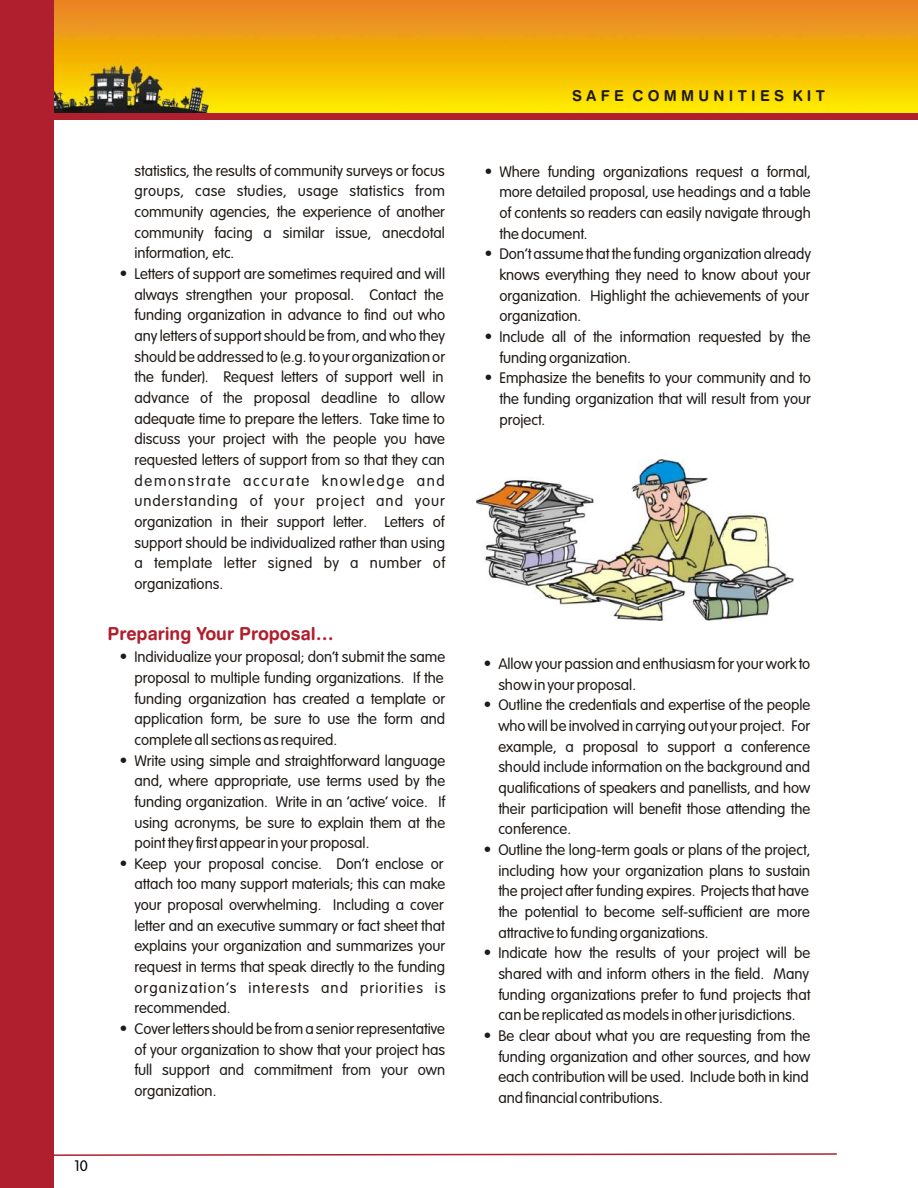
<style>
.page{position:relative;width:918px;height:1188px;background:#fff}
.page>*{position:absolute;margin:0;border:0;box-sizing:border-box;transform-origin:0 0}
.t1{font:18px "Swis 721 Bd Rnd BT";color:#b01f2e}
.t2{font:15px/20.7px "VAG Rounded Lt";color:#1f1a17}
.t3{font:15px "Swis 721 Bd Rnd BT";letter-spacing:.285em;color:#1f1a17}
.t4{font:15px "VAG Rounded Lt";color:#000}
</style>
<div class="page">
<img style="left:54px;top:0;width:864px;height:114px">
<div style="left:0;top:0;width:54px;height:1188px;background:#b01f2e"></div>
<div style="left:51px;top:114px;width:867px;height:6px;background:#b01f2e"></div>
<svg style="left:54px;top:1153px;width:783px;height:3px"></svg>
<img style="left:477px;top:460px;width:317px;height:160px">
<p class="t2" style="left:134px;top:161px;width:312px">statistics, the results of community surveys or focus groups, case studies, usage statistics from community agencies, the experience of another community facing a similar issue, anecdotal information, etc.<br>Letters of support are sometimes required and will always strengthen your proposal. Contact the funding organization in advance to find out who any letters of support should be from, and who they should be addressed to (e.g. to your organization or the funder). Request letters of support well in advance of the proposal deadline to allow adequate time to prepare the letters. Take time to discuss your project with the people you have requested letters of support from so that they can demonstrate accurate knowledge and understanding of your project and your organization in their support letter. Letters of support should be individualized rather than using a template letter signed by a number of organizations.</p>
<p class="t1" style="left:107px;top:627px;width:228px">Preparing Your Proposal…</p>
<p class="t2" style="left:134px;top:648px;width:313px">Individualize your proposal; don't submit the same proposal to multiple funding organizations. If the funding organization has created a template or application form, be sure to use the form and complete all sections as required.<br>Write using simple and straightforward language and, where appropriate, use terms used by the funding organization. Write in an 'active' voice. If using acronyms, be sure to explain them at the point they first appear in your proposal.<br>Keep your proposal concise. Don't enclose or attach too many support materials; this can make your proposal overwhelming. Including a cover letter and an executive summary or fact sheet that explains your organization and summarizes your request in terms that speak directly to the funding organization's interests and priorities is recommended.<br>Cover letters should be from a senior representative of your organization to show that your project has full support and commitment from your own organization.</p>
<p class="t4" style="left:75px;top:1159px;width:15px">10</p>
<p class="t3" style="left:572px;top:90px;width:254px">SAFE COMMUNITIES KIT</p>
<p class="t2" style="left:499px;top:162px;width:313px">Where funding organizations request a formal, more detailed proposal, use headings and a table of contents so readers can easily navigate through the document.<br>Don't assume that the funding organization already knows everything they need to know about your organization. Highlight the achievements of your organization.<br>Include all of the information requested by the funding organization.<br>Emphasize the benefits to your community and to the funding organization that will result from your project.</p>
<p class="t2" style="left:498px;top:654px;width:313px">Allow your passion and enthusiasm for your work to show in your proposal.<br>Outline the credentials and expertise of the people who will be involved in carrying out your project. For example, a proposal to support a conference should include information on the background and qualifications of speakers and panellists, and how their participation will benefit those attending the conference.<br>Outline the long-term goals or plans of the project, including how your organization plans to sustain the project after funding expires. Projects that have the potential to become self-sufficient are more attractive to funding organizations.<br>Indicate how the results of your project will be shared with and inform others in the field. Many funding organizations prefer to fund projects that can be replicated as models in other jurisdictions.<br>Be clear about what you are requesting from the funding organization and other sources, and how each contribution will be used. Include both in kind and financial contributions.</p>
</div>
